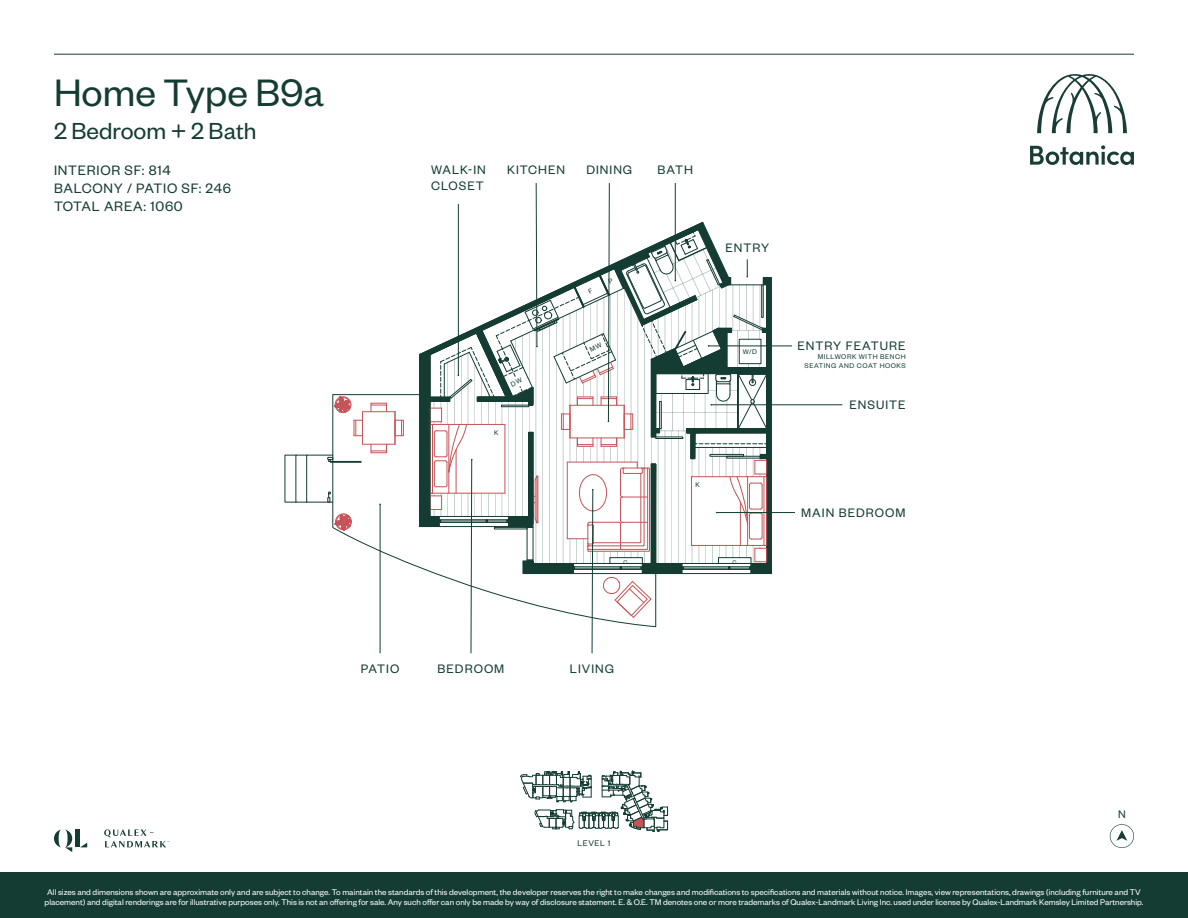
<style>
.page{position:relative;width:1188px;height:918px;background:#fff}
.page>*{position:absolute;margin:0;border:0;box-sizing:border-box;transform-origin:0 0}
.t1{font:42px "Founders Grotesk";color:#143c33}
.t2{font:25.5px "Founders Grotesk";color:#143c33}
.t3{font:15px "Founders Grotesk";letter-spacing:.05em;color:#143c33}
.t4{font:13.5px/16.2px "Founders Grotesk";letter-spacing:.075em;color:#143c33}
.t5{font:12px "Founders Grotesk";color:#143c33}
.t6{font:9px/9.8px "Founders Grotesk";color:#fff}
.t7{font:9px "Founders Grotesk";letter-spacing:.075em;color:#143c33}
.t8{font:7.5px/9px "Founders Grotesk";letter-spacing:.075em;color:#143c33;text-align:right}
.t9{font:6px "Founders Grotesk";color:#143c33}
</style>
<div class="page">
<div style="left:0;top:873px;width:1188px;height:45px;background:#143c33"></div>
<svg style="left:1037px;top:74px;width:90px;height:59px"></svg>
<svg style="left:1030px;top:145px;width:104px;height:20px"></svg>
<svg style="left:54px;top:830px;width:18px;height:22px"></svg>
<div style="left:75px;top:830px;width:5px;height:17px;background:#143c33"></div>
<svg style="left:81px;top:843px;width:6px;height:4px"></svg>
<svg style="left:104px;top:829px;width:65px;height:18px"></svg>
<div style="left:296px;top:455px;width:11px;height:47px;border:1px solid #143c33"></div>
<svg style="left:1110px;top:824px;width:24px;height:24px"></svg>
<svg style="left:520px;top:771px;width:148px;height:61px"></svg>
<hr style="left:54px;top:54px;width:1080px;height:1px;background:#1a3d33">
<hr style="left:717px;top:512px;width:78px;height:1px;background:#143c33">
<hr style="left:711px;top:405px;width:131px;height:1px;background:#143c33">
<hr style="left:709px;top:346px;width:83px;height:1px;background:#143c33">
<svg style="left:328px;top:183px;width:450px;height:471px"></svg>
<p class="t1" style="left:54px;top:67px;width:271px">Home Type B9a</p>
<p class="t2" style="left:54px;top:116px;width:204px">2 Bedroom + 2 Bath</p>
<p class="t3" style="left:54px;top:161px;width:118px">INTERIOR SF: 814</p>
<p class="t3" style="left:54px;top:179px;width:178px">BALCONY / PATIO SF: 246</p>
<p class="t3" style="left:54px;top:197px;width:130px">TOTAL AREA: 1060</p>
<p class="t4" style="left:431px;top:161px;width:56px">WALK-IN<br>CLOSET</p>
<p class="t4" style="left:507px;top:161px;width:59px">KITCHEN</p>
<p class="t4" style="left:586px;top:161px;width:47px">DINING</p>
<p class="t4" style="left:658px;top:161px;width:37px">BATH</p>
<p class="t4" style="left:725px;top:239px;width:45px">ENTRY</p>
<p class="t8" style="left:494px;top:428px;width:6px">K</p>
<p class="t8" style="left:743px;top:347px;width:16px">W/D</p>
<p class="t8" style="left:695px;top:480px;width:6px">K</p>
<p class="t9" style="left:623px;top:559px;width:5px">C</p>
<p class="t9" style="left:733px;top:559px;width:5px">C</p>
<p class="t4" style="left:798px;top:337px;width:110px">ENTRY FEATURE</p>
<p class="t8" style="left:805px;top:352px;width:102px">MILLWORK WITH BENCH<br>SEATING AND COAT HOOKS</p>
<p class="t4" style="left:849px;top:396px;width:58px">ENSUITE</p>
<p class="t4" style="left:801px;top:504px;width:106px">MAIN BEDROOM</p>
<p class="t4" style="left:361px;top:660px;width:40px">PATIO</p>
<p class="t4" style="left:438px;top:660px;width:68px">BEDROOM</p>
<p class="t4" style="left:570px;top:660px;width:46px">LIVING</p>
<p class="t7" style="left:577px;top:838px;width:35px">LEVEL 1</p>
<h3 class="t5" style="left:1118px;top:807px;width:9px">N</h3>
<p class="t6" style="left:45px;top:887px;width:1100px">All sizes and dimensions shown are approximate only and are subject to change. To maintain the standards of this development, the developer reserves the right to make changes and modifications to specifications and materials without notice. Images, view representations, drawings (including furniture and TV placement) and digital renderings are for illustrative purposes only. This is not an offering for sale. Any such offer can only be made by way of disclosure statement. E. &amp; O.E. TM denotes one or more trademarks of Qualex-Landmark Living Inc. used under license by Qualex-Landmark Kemsley Limited Partnership.</p>
</div>
